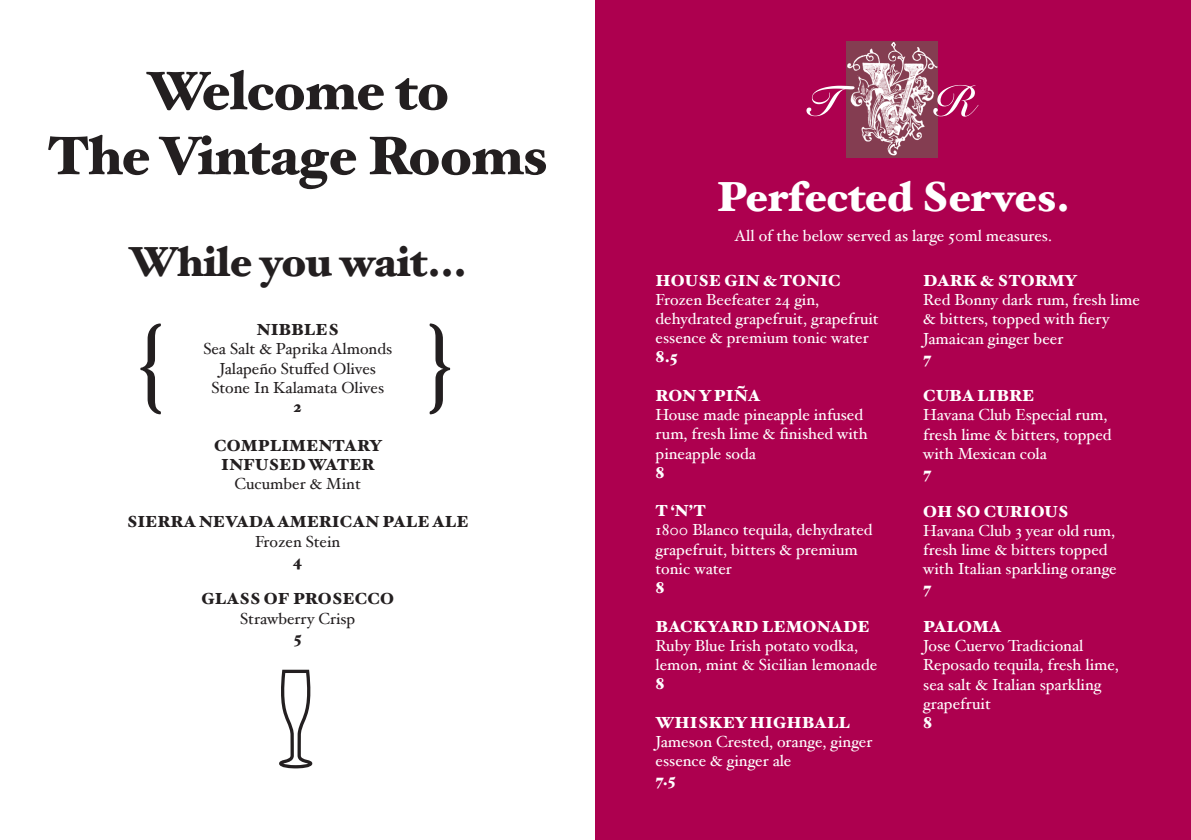
<style>
.page{position:relative;width:1191px;height:840px;background:#fff}
.page>*{position:absolute;margin:0;border:0;box-sizing:border-box;transform-origin:0 0}
.t1{font:900 54px "Hoefler Text";letter-spacing:-.01em;color:#231f20}
.t2{font:900 42px "Hoefler Text";letter-spacing:-.01em;color:#fff}
.t3{font:900 42px "Hoefler Text";letter-spacing:-.01em;color:#231f20}
.t4{font:16px/19.2px "Hoefler Text";color:#fff}
.t5{font:900 16px "Hoefler Text";color:#fff}
.t6{font:16px "Hoefler Text";color:#231f20}
.t7{font:900 16px "Hoefler Text";color:#231f20}
</style>
<div class="page">
<div style="left:595px;top:0;width:596px;height:839px;background:#ad004f"></div>
<img style="left:846px;top:41px;width:91px;height:117px">
<svg style="left:806px;top:86px;width:48px;height:30px"></svg>
<svg style="left:933px;top:85px;width:45px;height:31px"></svg>
<svg style="left:140px;top:323px;width:21px;height:91px"></svg>
<svg style="left:429px;top:323px;width:21px;height:91px"></svg>
<svg style="left:279px;top:669px;width:33px;height:99px"></svg>
<p class="t1" style="left:146px;top:59px;width:304px">Welcome to</p>
<p class="t1" style="left:47px;top:124px;width:502px">The Vintage Rooms</p>
<p class="t3" style="left:128px;top:237px;width:340px">While you wait...</p>
<p class="t7" style="left:256px;top:320px;width:84px">NIBBLES</p>
<p class="t6" style="left:203px;top:339px;width:190px">Sea Salt &amp; Paprika Almonds</p>
<p class="t6" style="left:219px;top:358px;width:158px">Jalapeño Stuffed Olives</p>
<p class="t6" style="left:211px;top:378px;width:174px">Stone In Kalamata Olives</p>
<p class="t7" style="left:294px;top:397px;width:10px">2</p>
<p class="t7" style="left:214px;top:435px;width:169px">COMPLIMENTARY</p>
<p class="t7" style="left:221px;top:454px;width:155px">INFUSED WATER</p>
<p class="t6" style="left:234px;top:474px;width:128px">Cucumber &amp; Mint</p>
<p class="t7" style="left:127px;top:512px;width:343px">SIERRA NEVADA AMERICAN PALE ALE</p>
<p class="t6" style="left:255px;top:531px;width:87px">Frozen Stein</p>
<p class="t7" style="left:293px;top:550px;width:11px">4</p>
<p class="t7" style="left:201px;top:589px;width:194px">GLASS OF PROSECCO</p>
<p class="t6" style="left:240px;top:608px;width:117px">Strawberry Crisp</p>
<p class="t7" style="left:294px;top:627px;width:10px">5</p>
<p class="t2" style="left:716px;top:171px;width:355px">Perfected Serves.</p>
<p class="t4" style="left:734px;top:225px;width:319px">All of the below served as large 50ml measures.</p>
<p class="t5" style="left:923px;top:271px;width:155px">DARK &amp; STORMY</p>
<p class="t4" style="left:923px;top:290px;width:218px">Red Bonny dark rum, fresh lime &amp; bitters, topped with fiery<br>Jamaican ginger beer</p>
<p class="t5" style="left:923px;top:348px;width:10px">7</p>
<p class="t5" style="left:923px;top:386px;width:113px">CUBA LIBRE</p>
<p class="t4" style="left:923px;top:405px;width:190px">Havana Club Especial rum, fresh lime &amp; bitters, topped with Mexican cola</p>
<p class="t5" style="left:923px;top:463px;width:10px">7</p>
<p class="t5" style="left:923px;top:501px;width:147px">OH SO CURIOUS</p>
<p class="t4" style="left:923px;top:520px;width:195px">Havana Club 3 year old rum, fresh lime &amp; bitters topped with Italian sparkling orange</p>
<p class="t5" style="left:923px;top:578px;width:10px">7</p>
<p class="t5" style="left:923px;top:616px;width:80px">PALOMA</p>
<p class="t4" style="left:923px;top:635px;width:197px">Jose Cuervo Tradicional<br>Reposado tequila, fresh lime, sea salt &amp; Italian sparkling grapefruit</p>
<p class="t5" style="left:923px;top:712px;width:11px">8</p>
<p class="t5" style="left:655px;top:270px;width:187px">HOUSE GIN &amp; TONIC</p>
<p class="t4" style="left:655px;top:289px;width:225px">Frozen Beefeater 24 gin, dehydrated grapefruit, grapefruit essence &amp; premium tonic water</p>
<p class="t5" style="left:655px;top:347px;width:24px">8.5</p>
<p class="t5" style="left:655px;top:386px;width:106px">RON Y PIÑA</p>
<p class="t4" style="left:655px;top:405px;width:213px">House made pineapple infused rum, fresh lime &amp; finished with pineapple soda</p>
<p class="t5" style="left:655px;top:462px;width:11px">8</p>
<p class="t5" style="left:655px;top:501px;width:52px">T ‘N’T</p>
<p class="t4" style="left:655px;top:520px;width:218px">1800 Blanco tequila, dehydrated grapefruit, bitters &amp; premium tonic water</p>
<p class="t5" style="left:655px;top:578px;width:11px">8</p>
<p class="t5" style="left:655px;top:616px;width:215px">BACKYARD LEMONADE</p>
<p class="t4" style="left:655px;top:635px;width:223px">Ruby Blue Irish potato vodka, lemon, mint &amp; Sicilian lemonade</p>
<p class="t5" style="left:655px;top:674px;width:11px">8</p>
<p class="t5" style="left:655px;top:712px;width:196px">WHISKEY HIGHBALL</p>
<p class="t4" style="left:655px;top:731px;width:218px">Jameson Crested, orange, ginger essence &amp; ginger ale</p>
<p class="t5" style="left:655px;top:770px;width:22px">7.5</p>
</div>
